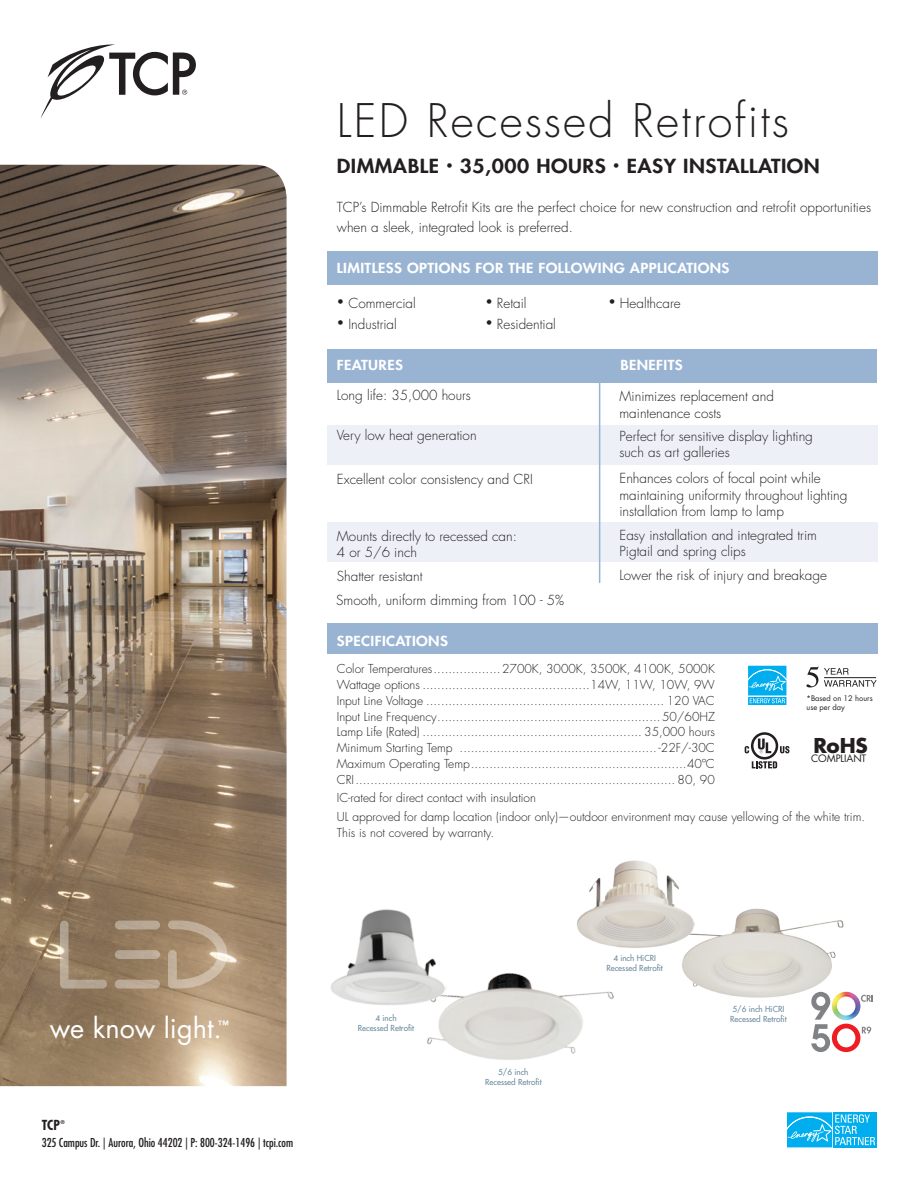
<style>
.page{position:relative;width:918px;height:1188px;background:#fff}
.page>*{position:absolute;margin:0;border:0;box-sizing:border-box;transform-origin:0 0}
.t1{font:300 45px "Futura Std";letter-spacing:.05em;color:#231f20}
.t2{font:27px "Futura Std";color:#fff}
.t3{font:700 19.95px "Futura Std";color:#231f20}
.t4{font:800 18.9px "Futura Std";letter-spacing:.025em;color:#231f20;scale:1.11 1}
.t5{font:300 13.5px/16.5px "Futura Std";color:#231f20}
.t6{font:800 13.5px "Futura Std";letter-spacing:.025em;color:#fff;scale:1.11 1}
.t7{font:700 condensed 13.5px "Futura Std";color:#231f20}
.t8{font:300 12px/15.8px "Futura Std";color:#231f20;text-align:justify}
.t9{font:condensed 12px "Futura Std";color:#231f20}
.t10{font:800 11.1px "Futura Std";color:#fff}
.t11{font:10.05px "Futura Std";letter-spacing:-.01em;color:#231f20}
.t12{font:500 8.1px/10.5px "Futura Std";color:#6b8b9e;text-align:center}
.t13{font:7.5px/9px "Futura Std";color:#231f20}
.t14{font:700 condensed 5.25px "Futura Std";color:#231f20}
.s1{font-size:12px}
</style>
<div class="page">
<img style="left:0;top:165px;width:287px;height:921px">
<svg style="left:787px;top:1112px;width:90px;height:36px;background:#2ebcf1"></svg>
<svg style="left:41px;top:44px;width:155px;height:74px"></svg>
<svg style="left:60px;top:921px;width:47px;height:68px;background:#97826a"></svg>
<div style="left:115px;top:950px;width:45px;height:9px;background:#b8a795;border-radius:4px"></div>
<div style="left:115px;top:980px;width:45px;height:9px;background:#bcab98;border-radius:4px"></div>
<div style="left:115px;top:921px;width:45px;height:8px;background:#b6a794;border-radius:4px"></div>
<svg style="left:168px;top:920px;width:59px;height:69px;background:#b69e83"></svg>
<img style="left:427px;top:973px;width:187px;height:87px">
<img style="left:331px;top:909px;width:116px;height:102px">
<img style="left:682px;top:908px;width:166px;height:90px">
<img style="left:577px;top:860px;width:118px;height:89px">
<svg style="left:811px;top:992px;width:62px;height:60px"></svg>
<div style="left:327px;top:251px;width:551px;height:34px;background:#99b3d3"></div>
<div style="left:327px;top:349px;width:550px;height:34px;background:#99b3d3"></div>
<div style="left:327px;top:425px;width:551px;height:40px;background:#edf1f7"></div>
<div style="left:327px;top:523px;width:551px;height:39px;background:#edf1f7"></div>
<hr style="left:599px;top:364px;width:1px;height:219px;background:#99b3d3">
<div style="left:327px;top:623px;width:551px;height:31px;background:#99b3d3"></div>
<svg style="left:745px;top:732px;width:45px;height:37px"></svg>
<svg style="left:806px;top:666px;width:71px;height:21px"></svg>
<div style="left:747px;top:665px;width:40px;height:31px;background:#bbe9fa"></div>
<svg style="left:747px;top:666px;width:40px;height:39px;background:#37bff2"></svg>
<p class="t1" style="left:337px;top:93px;width:454px">LED Recessed Retrofits</p>
<p class="t4" style="left:337px;top:154px;width:437px">DIMMABLE <sup>•</sup> 35,000 HOURS <sup>•</sup> EASY INSTALLATION</p>
<p class="t5" style="left:337px;top:198px;width:536px;line-height:19.5px">TCP’s Dimmable Retrofit Kits are the perfect choice for new construction and retrofit opportunities when a sleek, integrated look is preferred.</p>
<p class="t6" style="left:337px;top:260px;width:355px">LIMITLESS OPTIONS FOR THE FOLLOWING APPLICATIONS</p>
<p class="t5" style="left:337px;top:295px;width:81px"><span class="s1">•</span> Commercial</p>
<p class="t5" style="left:485px;top:295px;width:43px"><span class="s1">•</span> Retail</p>
<p class="t5" style="left:608px;top:295px;width:74px"><span class="s1">•</span> Healthcare</p>
<p class="t5" style="left:337px;top:316px;width:62px"><span class="s1">•</span> Industrial</p>
<p class="t5" style="left:485px;top:316px;width:72px"><span class="s1">•</span> Residential</p>
<p class="t6" style="left:337px;top:356px;width:61px">FEATURES</p>
<p class="t6" style="left:620px;top:356px;width:58px">BENEFITS</p>
<p class="t5" style="left:337px;top:387px;width:136px">Long life: 35,000 hours</p>
<p class="t5" style="left:337px;top:428px;width:141px">Very low heat generation</p>
<p class="t5" style="left:337px;top:471px;width:198px">Excellent color consistency and CRI</p>
<p class="t5" style="left:619px;top:388px;width:156px">Minimizes replacement and maintenance costs</p>
<p class="t5" style="left:619px;top:428px;width:195px">Perfect for sensitive display lighting such as art galleries</p>
<p class="t5" style="left:619px;top:470px;width:230px">Enhances colors of focal point while maintaining uniformity throughout lighting installation from lamp to lamp</p>
<p class="t5" style="left:619px;top:527px;width:199px">Easy installation and integrated trim<br>Pigtail and spring clips</p>
<p class="t5" style="left:619px;top:567px;width:209px">Lower the risk of injury and breakage</p>
<p class="t5" style="left:337px;top:528px;width:182px">Mounts directly to recessed can:<br>4 or 5/6 inch</p>
<p class="t5" style="left:337px;top:568px;width:87px">Shatter resistant</p>
<p class="t5" style="left:336px;top:592px;width:229px">Smooth, uniform dimming from 100 - 5%</p>
<p class="t6" style="left:337px;top:632px;width:102px">SPECIFICATIONS</p>
<p class="t8" style="left:337px;top:662px;width:380px">Color Temperatures..................2700K, 3000K, 3500K, 4100K, 5000K Wattage options .............................................14W, 11W, 10W, 9W Input Line Voltage ................................................................ 120 VAC</p>
<p class="t8" style="left:337px;top:709px;width:380px">Input Line Frequency............................................................50/60HZ</p>
<p class="t8" style="left:337px;top:725px;width:380px">Lamp Life (Rated) ........................................................... 35,000 hours</p>
<p class="t8" style="left:337px;top:740px;width:380px">Minimum Starting Temp ..................................................... -22F/-30C</p>
<p class="t8" style="left:337px;top:756px;width:380px">Maximum Operating Temp..........................................................40ºC</p>
<p class="t8" style="left:337px;top:772px;width:380px">CRI...................................................................................... 80, 90</p>
<p class="t8" style="left:337px;top:790px;width:201px">IC-rated for direct contact with insulation</p>
<p class="t8" style="left:337px;top:809px;width:530px">UL approved for damp location (indoor only)—outdoor environment may cause yellowing of the white trim.<br>This is not covered by warranty.</p>
<p class="t13" style="left:807px;top:694px;width:68px">*Based on 12 hours use per day</p>
<p class="t3" style="left:814px;top:732px;width:56px">RoHS</p>
<p class="t11" style="left:811px;top:752px;width:57px">COMPLIANT</p>
<p class="t2" style="left:50px;top:1010px;width:174px">we know light.</p>
<p class="t10" style="left:218px;top:1018px;width:13px">™</p>
<p class="t12" style="left:358px;top:1013px;width:58px">4 inch<br>Recessed Retrofit</p>
<p class="t7" style="left:42px;top:1117px;width:20px">TCP</p>
<p class="t14" style="left:60px;top:1119px;width:6px">®</p>
<p class="t9" style="left:42px;top:1135px;width:253px">325 Campus Dr. | Aurora, Ohio 44202 | P: 800-324-1496 | tcpi.com</p>
<p class="t12" style="left:485px;top:1067px;width:58px">5/6 inch<br>Recessed Retrofit</p>
<p class="t12" style="left:606px;top:953px;width:58px">4 inch HiCRI<br>Recessed Retrofit</p>
<p class="t12" style="left:730px;top:1004px;width:58px;text-align:left">5/6 inch HiCRI<br>Recessed Retrofit</p>
</div>
